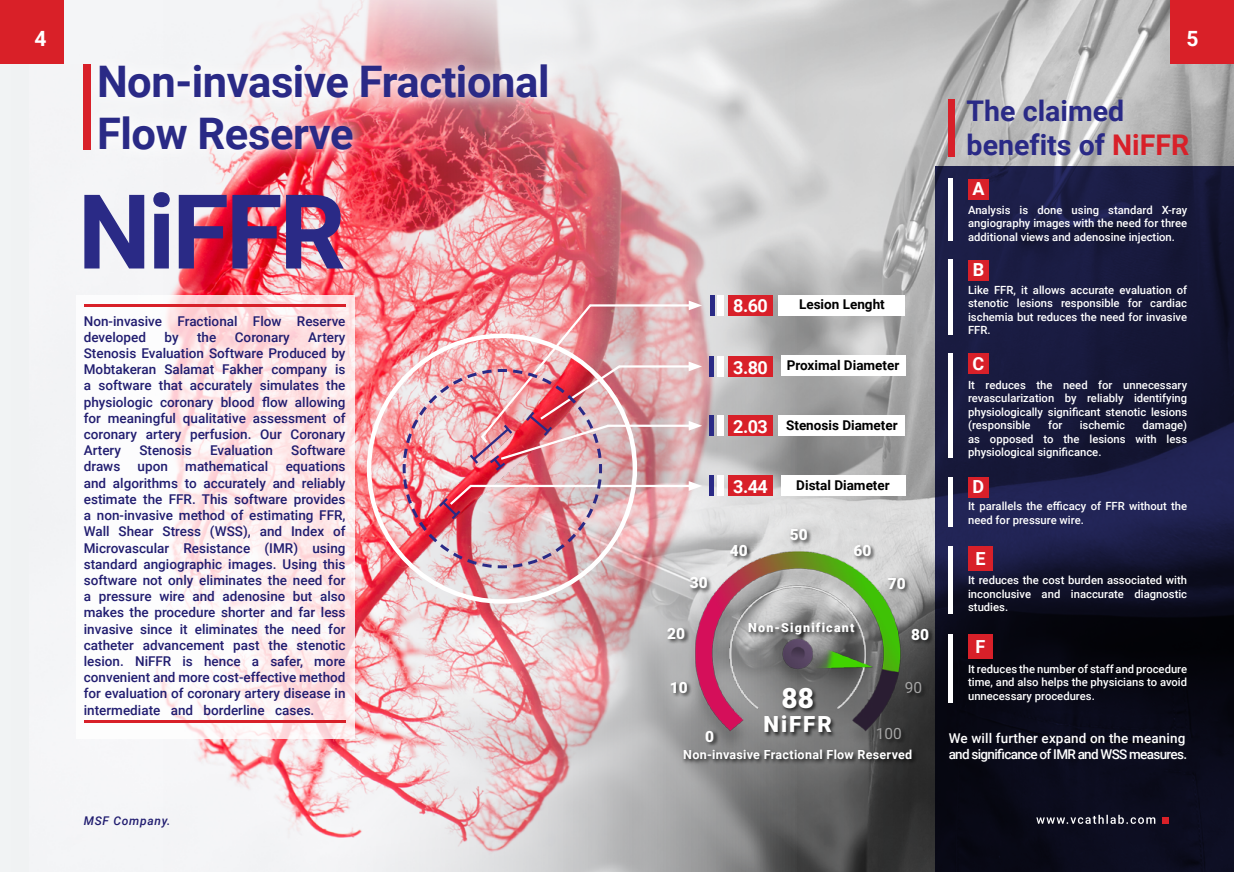
<style>
.page{position:relative;width:1234px;height:872px;background:#fff}
.page>*{position:absolute;margin:0;border:0;box-sizing:border-box;transform-origin:0 0}
.t1{font:700 103.5px "Roboto";letter-spacing:-.03em;color:#2a2a86}
.t2{font:700 43.5px/52.2px "Roboto";letter-spacing:-.01em;color:#2a2a86}
.t3{font:700 28.5px/34.2px "Roboto";color:#2a2a86}
.t4{font:800 28.05px "IRAN Yekan";color:#fff}
.t5{font:900 22.2px "Roboto";letter-spacing:.09em;color:#fff}
.t6{font:700 21px "Roboto";color:#fff}
.t7{font:700 18px "Roboto";letter-spacing:-.03em;color:#fff}
.t8{font:800 15.45px "IRAN Yekan";color:#fff}
.t9{font:15.45px "IRAN Yekan";color:#a5a5a5}
.t10{font:500 13.5px/16.2px "Roboto";color:#211d70;text-align:justify}
.t11{font:500 13.5px/16.2px "Roboto";letter-spacing:-.05em;color:#fff}
.t12{font:700 13.5px "Roboto";color:#000}
.t13{font:700 12.6px "Roboto";letter-spacing:.02em;color:#fff}
.t14{font:900 12.6px "Roboto";letter-spacing:.095em;color:#fff}
.t15{font:italic 500 12px "Roboto";letter-spacing:.06em;color:#211d70}
.t16{font:500 11.25px/13.5px "Roboto";color:#fff;text-align:justify}
.s1{color:#d82029}
</style>
<div class="page">
<img style="left:4px;top:0;width:1229px;height:872px">
<svg style="left:935px;top:167px;width:298px;height:705px;background:#13142f"></svg>
<div style="left:967px;top:179px;width:21px;height:20px;background:#d82029"></div>
<hr style="left:948px;top:179px;width:4px;height:62px;background:#fff">
<div style="left:967px;top:260px;width:21px;height:20px;background:#d82029"></div>
<hr style="left:948px;top:260px;width:4px;height:75px;background:#fff">
<div style="left:967px;top:353px;width:21px;height:21px;background:#d82029"></div>
<hr style="left:948px;top:353px;width:4px;height:105px;background:#fff">
<div style="left:967px;top:476px;width:21px;height:21px;background:#d82029"></div>
<hr style="left:948px;top:476px;width:4px;height:50px;background:#fff">
<div style="left:967px;top:546px;width:25px;height:25px;background:#d82029"></div>
<hr style="left:948px;top:546px;width:4px;height:67px;background:#fff">
<div style="left:967px;top:634px;width:25px;height:25px;background:#d82029"></div>
<hr style="left:948px;top:634px;width:4px;height:68px;background:#fff">
<img style="left:29px;top:0;width:749px;height:872px">
<img style="left:84px;top:49px;width:479px;height:116px">
<hr style="left:590px;top:304px;width:102px;height:2px;background:#fff">
<svg style="left:688px;top:300px;width:14px;height:10px"></svg>
<hr style="left:607px;top:424px;width:85px;height:3px;background:#fff">
<svg style="left:688px;top:421px;width:14px;height:9px"></svg>
<hr style="left:619px;top:365px;width:73px;height:2px;background:#fff">
<svg style="left:688px;top:361px;width:14px;height:10px"></svg>
<hr style="left:470px;top:485px;width:222px;height:2px;background:#fff">
<svg style="left:688px;top:481px;width:14px;height:10px"></svg>
<div style="left:717px;top:295px;width:6px;height:21px;background:#fff"></div>
<div style="left:728px;top:295px;width:44px;height:21px;background:#d82029"></div>
<div style="left:717px;top:356px;width:6px;height:21px;background:#fff"></div>
<div style="left:728px;top:356px;width:44px;height:21px;background:#d82029"></div>
<div style="left:717px;top:415px;width:6px;height:21px;background:#fff"></div>
<div style="left:728px;top:415px;width:44px;height:21px;background:#d82029"></div>
<div style="left:717px;top:475px;width:6px;height:21px;background:#fff"></div>
<div style="left:728px;top:475px;width:44px;height:21px;background:#d82029"></div>
<div style="left:778px;top:295px;width:127px;height:21px;background:#fff"></div>
<div style="left:780px;top:355px;width:125px;height:21px;background:#fff"></div>
<div style="left:778px;top:415px;width:127px;height:21px;background:#fff"></div>
<div style="left:780px;top:475px;width:125px;height:21px;background:#fff"></div>
<div style="left:709px;top:295px;width:5px;height:21px;background:#2a2a86"></div>
<hr style="left:709px;top:356px;width:4px;height:21px;background:#2a2a86">
<hr style="left:709px;top:415px;width:4px;height:21px;background:#2a2a86">
<hr style="left:709px;top:475px;width:4px;height:21px;background:#2a2a86">
<img style="left:401px;top:302px;width:221px;height:268px">
<img style="left:656px;top:515px;width:289px;height:254px">
<div style="left:1169px;top:0;width:64px;height:64px;background:#d92028"></div>
<hr style="left:84px;top:720px;width:261px;height:3px;background:#d82029">
<div style="left:948px;top:99px;width:6px;height:57px;background:#d82029"></div>
<div style="left:84px;top:64px;width:7px;height:85px;background:#d82029"></div>
<div style="left:0;top:0;width:64px;height:64px;background:#d92028"></div>
<svg style="left:1036px;top:814px;width:119px;height:10px"></svg>
<div style="left:1161px;top:817px;width:7px;height:7px;background:#d92028"></div>
<h3 class="t6" style="left:34px;top:24px;width:14px">4</h3>
<h3 class="t6" style="left:1186px;top:24px;width:14px">5</h3>
<h2 class="t2" style="left:97px;top:54px;width:454px">Non-invasive Fractional<br>Flow Reserve</h2>
<h1 class="t1" style="left:78px;top:159px;width:269px">NiFFR</h1>
<p class="t10" style="left:84px;top:312px;width:263px">Non-invasive Fractional Flow Reserve developed</p>
<p class="t10" style="left:164px;top:328px;width:16px">by</p>
<p class="t10" style="left:197px;top:328px;width:21px">the</p>
<p class="t10" style="left:235px;top:328px;width:56px">Coronary</p>
<p class="t10" style="left:84px;top:328px;width:263px;text-indent:224px">Artery Stenosis Evaluation Software Produced by Mobtakeran Salamat Fakher company is a software that accurately simulates the physiologic coronary blood flow allowing for meaningful qualitative assessment of coronary artery perfusion. Our Coronary Artery</p>
<p class="t10" style="left:139px;top:442px;width:54px">Stenosis</p>
<p class="t10" style="left:210px;top:442px;width:64px">Evaluation</p>
<p class="t10" style="left:291px;top:442px;width:56px">Software</p>
<p class="t10" style="left:84px;top:458px;width:38px">draws</p>
<p class="t10" style="left:138px;top:458px;width:32px">upon</p>
<p class="t10" style="left:185px;top:458px;width:85px">mathematical</p>
<p class="t10" style="left:84px;top:458px;width:263px;text-indent:202px">equations and algorithms to accurately and reliably estimate the FFR. This software provides a non-invasive method of estimating FFR, Wall Shear Stress (WSS), and Index of Microvascular Resistance (IMR) using standard angiographic images. Using this software not only eliminates the need for a pressure wire and adenosine but also makes the procedure shorter and far less invasive since it eliminates the need for catheter advancement past the stenotic lesion. NiFFR is hence a safer, more convenient and more cost-effective method for evaluation of coronary artery disease in intermediate and borderline cases.</p>
<p class="t15" style="left:84px;top:812px;width:88px">MSF Company.</p>
<h3 class="t7" style="left:733px;top:293px;width:36px">8.60</h3>
<p class="t12" style="left:798px;top:294px;width:87px">Lesion Lenght</p>
<h3 class="t7" style="left:733px;top:354px;width:36px">3.80</h3>
<p class="t12" style="left:786px;top:356px;width:114px">Proximal Diameter</p>
<h3 class="t7" style="left:733px;top:413px;width:36px">2.03</h3>
<p class="t12" style="left:786px;top:416px;width:113px">Stenosis Diameter</p>
<h3 class="t7" style="left:733px;top:474px;width:36px">3.44</h3>
<p class="t12" style="left:796px;top:476px;width:95px">Distal Diameter</p>
<p class="t8" style="left:789px;top:525px;width:19px">50</p>
<p class="t8" style="left:729px;top:541px;width:19px">40</p>
<p class="t8" style="left:853px;top:541px;width:19px">60</p>
<p class="t8" style="left:689px;top:574px;width:19px">30</p>
<p class="t8" style="left:887px;top:574px;width:19px">70</p>
<p class="t8" style="left:667px;top:624px;width:19px">20</p>
<p class="t14" style="left:748px;top:618px;width:108px">Non-Significant</p>
<p class="t8" style="left:910px;top:625px;width:19px">80</p>
<p class="t8" style="left:669px;top:678px;width:19px">10</p>
<h3 class="t4" style="left:781px;top:681px;width:34px">88</h3>
<p class="t9" style="left:904px;top:674px;width:19px">90</p>
<h3 class="t5" style="left:763px;top:709px;width:70px">NiFFR</h3>
<p class="t13" style="left:683px;top:746px;width:231px">Non-invasive Fractional Flow Reserved</p>
<p class="t9" style="left:875px;top:720px;width:27px">100</p>
<p class="t8" style="left:705px;top:727px;width:10px">0</p>
<h3 class="t3" style="left:966px;top:93px;width:224px">The claimed benefits of <span class="s1">NiFFR</span></h3>
<h3 class="t7" style="left:972px;top:176px;width:14px">A</h3>
<p class="t16" style="left:967px;top:202px;width:220px">Analysis is done using standard X-ray angiography images with the need for three additional views and adenosine injection.</p>
<h3 class="t7" style="left:972px;top:257px;width:13px">B</h3>
<p class="t16" style="left:967px;top:282px;width:220px">Like FFR, it allows accurate evaluation of stenotic lesions responsible for cardiac ischemia but reduces the need for invasive FFR.</p>
<h3 class="t7" style="left:972px;top:351px;width:13px">C</h3>
<p class="t16" style="left:967px;top:377px;width:220px">It reduces the need for unnecessary revascularization by reliably identifying physiologically significant stenotic lesions (responsible</p>
<p class="t16" style="left:967px;top:418px;width:220px;text-indent:174px">damage) as opposed to the lesions with less physiological significance.</p>
<h3 class="t7" style="left:972px;top:474px;width:13px">D</h3>
<p class="t16" style="left:967px;top:499px;width:220px">It parallels the efficacy of FFR without the need for pressure wire.</p>
<h3 class="t7" style="left:975px;top:546px;width:12px">E</h3>
<p class="t16" style="left:967px;top:573px;width:220px">It reduces the cost burden associated with inconclusive and inaccurate diagnostic studies.</p>
<h3 class="t7" style="left:975px;top:634px;width:11px">F</h3>
<p class="t16" style="left:967px;top:661px;width:220px">It reduces the number of staff and procedure time, and also helps the physicians to avoid unnecessary procedures.</p>
<p class="t16" style="left:1047px;top:418px;width:16px">for</p>
<p class="t16" style="left:1079px;top:418px;width:47px">ischemic</p>
<p class="t11" style="left:948px;top:729px;width:240px">We will further expand on the meaning and significance of IMR and WSS measures.</p>
</div>
